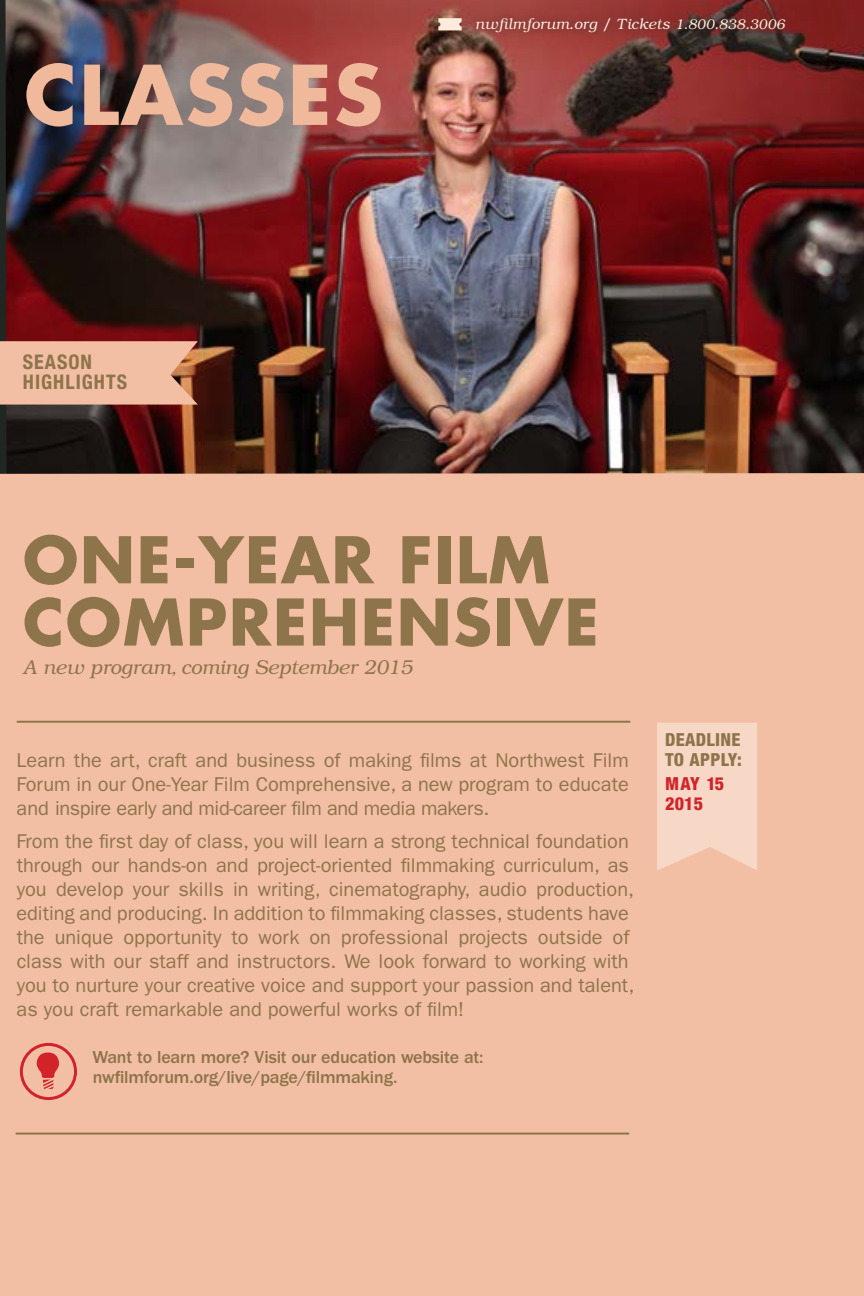
<style>
.page{position:relative;width:864px;height:1296px;background:#fff}
.page>*{position:absolute;margin:0;border:0;box-sizing:border-box;transform-origin:0 0}
.t1{font:700 80px "Futura Std";letter-spacing:.025em;color:#f0b99c}
.t2{font:700 62.6px/62.2px "Futura Std";letter-spacing:.025em;color:#8e744a}
.t3{font:20px/24px "ITC Franklin Gothic Std";color:#8e744a;text-align:justify}
.t4{font:italic 300 20px "Bookman";letter-spacing:.005em;color:#8e744a}
.t5{font:700 condensed 20px/19.8px "Helvetica Neue";letter-spacing:.05em;color:#8e744a}
.t6{font:500 18px/19.6px "ITC Franklin Gothic Std";letter-spacing:-.01em;color:#8e744a}
.t7{font:800 condensed 18px/20px "Helvetica Neue LT Std";letter-spacing:.02em;color:#8e744a}
.t8{font:800 condensed 18px/20px "Helvetica Neue LT Std";letter-spacing:.005em;color:#d2232a}
.t9{font:italic 300 15px "Bookman";letter-spacing:.02em;color:#feebdb}
.s1{font-size:14px}
</style>
<div class="page">
<img style="left:6px;top:0;width:858px;height:473px">
<img style="left:0;top:0;width:850px;height:71px">
<div style="left:0;top:473px;width:864px;height:823px;background:#f2bfa4"></div>
<svg style="left:0;top:341px;width:198px;height:64px;background:#ebb79b"></svg>
<svg style="left:37px;top:1052px;width:22px;height:37px"></svg>
<div style="left:20px;top:1043px;width:57px;height:57px;border:3px solid #d2232a;border-radius:50%"></div>
<hr style="left:17px;top:721px;width:613px;height:2px;background:#8e744a">
<hr style="left:16px;top:1133px;width:613px;height:2px;background:#8e744a">
<svg style="left:657px;top:723px;width:100px;height:148px;background:#f6d5c4"></svg>
<div style="left:467px;top:8px;width:327px;height:34px;background:#5f2f2f;opacity:.9"></div>
<svg style="left:438px;top:18px;width:24px;height:12px"></svg>
<h1 class="t1" style="left:24px;top:42px;width:360px">CLASSES</h1>
<p class="t5" style="left:23px;top:351px;width:106px">SEASON<br>HIGHLIGHTS</p>
<p class="t9" style="left:475px;top:16px;width:311px">nwfilmforum.org / Tickets <span class="s1">1.800.838.3006</span></p>
<h2 class="t2" style="left:23px;top:528px;width:577px">ONE-YEAR FILM<br>COMPREHENSIVE</h2>
<p class="t4" style="left:23px;top:657px;width:392px">A new program, coming September 2015</p>
<p class="t3" style="left:17px;top:748px;width:614px">Learn the art, craft and business of making films at Northwest Film Forum in our One-Year Film Comprehensive, a new program to educate and inspire early and mid-career film and media makers.</p>
<p class="t3" style="left:16px;top:829px;width:620px;text-align:left">From the first day of class, you will learn a strong technical foundation through our hands-on and project-oriented filmmaking curriculum, as you develop your skills in writing, cinematography, audio production, editing and producing. In addition to filmmaking classes, students have the unique opportunity to work on professional projects outside of class with our staff and instructors. We look forward to working with you to nurture your creative voice and support your passion and talent, as you craft remarkable and powerful works of film!</p>
<p class="t6" style="left:93px;top:1047px;width:392px">Want to learn more? Visit our education website at: nwfilmforum.org/live/page/filmmaking.</p>
<p class="t7" style="left:665px;top:730px;width:78px">DEADLINE<br>TO APPLY:</p>
<p class="t8" style="left:665px;top:774px;width:61px">MAY 15<br>2015</p>
</div>
